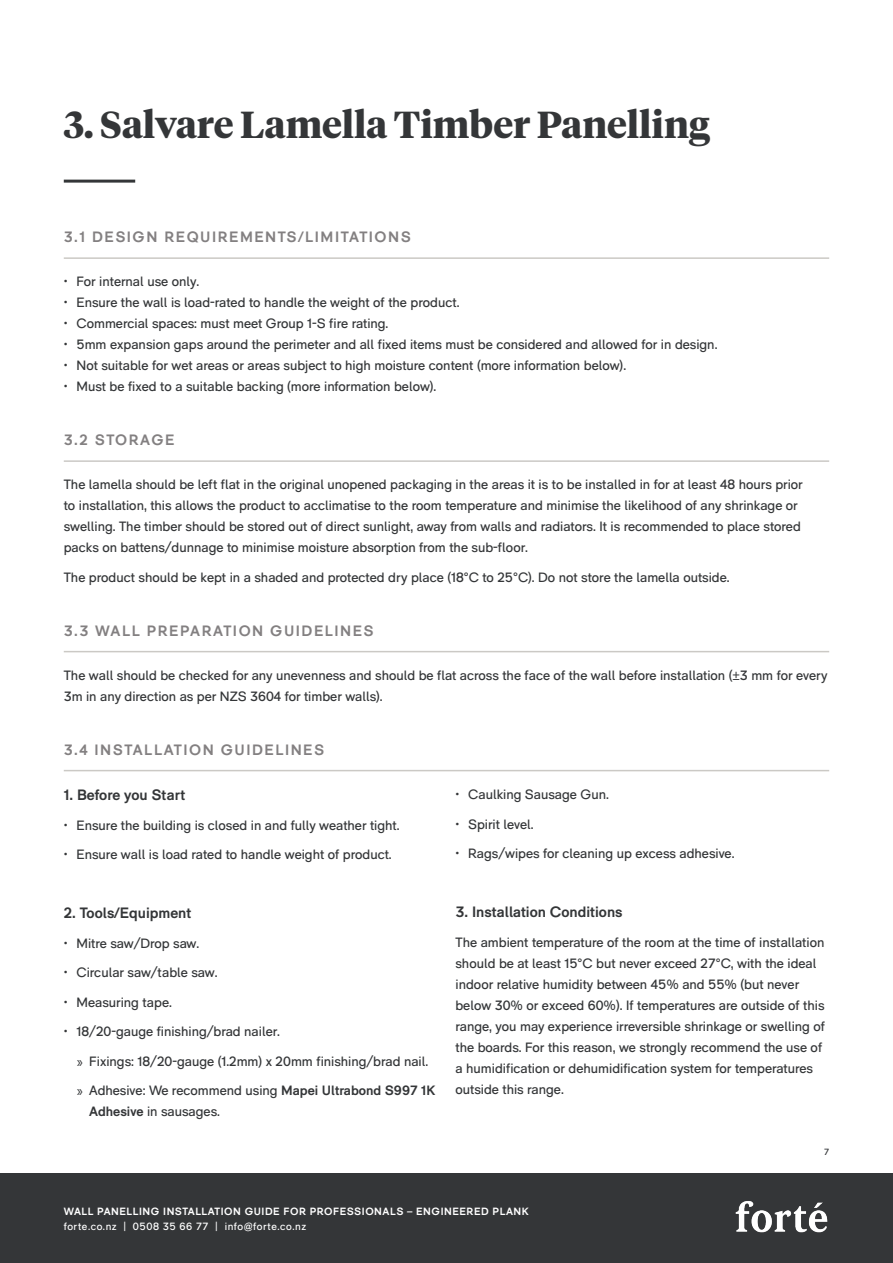
<style>
.page{position:relative;width:893px;height:1263px;background:#fff}
.page>*{position:absolute;margin:0;border:0;box-sizing:border-box;transform-origin:0 0}
.t1{font:700 37.5px "Tiempos Headline";color:#343638}
.t2{font:700 15px "RM Pro";letter-spacing:.1em;color:#838081}
.t3{font:700 15px "RM Pro";color:#343638}
.t4{font:13.5px/21px "RM Pro";color:#343638}
.t5{font:700 10.5px "RM Pro";letter-spacing:.05em;color:#fff}
.t6{font:10.5px "RM Pro";letter-spacing:.05em;color:#fff}
.t7{font:9px "RM Pro";color:#343638}
.s1{font-weight:700}
</style>
<div class="page">
<div style="left:0;top:1173px;width:893px;height:90px;background:#343638"></div>
<img style="left:735px;top:1201px;width:93px;height:32px">
<hr style="left:64px;top:180px;width:71px;height:3px;background:#343638">
<hr style="left:64px;top:257px;width:765px;height:2px;background:#cbc9c5">
<hr style="left:64px;top:460px;width:765px;height:2px;background:#cbc9c5">
<hr style="left:64px;top:651px;width:765px;height:1px;background:#cbc9c5">
<hr style="left:64px;top:770px;width:765px;height:1px;background:#cbc9c5">
<p class="t1" style="left:64px;top:99px;width:648px">3. Salvare Lamella Timber Panelling</p>
<p class="t2" style="left:64px;top:228px;width:349px">3.1 DESIGN REQUIREMENTS/LIMITATIONS</p>
<p class="t4" style="left:64px;top:271px;width:137px">• For internal use only.</p>
<p class="t4" style="left:64px;top:292px;width:397px">• Ensure the wall is load-rated to handle the weight of the product.</p>
<p class="t4" style="left:64px;top:313px;width:326px">• Commercial spaces: must meet Group 1-S fire rating.</p>
<p class="t4" style="left:64px;top:334px;width:655px">• 5mm expansion gaps around the perimeter and all fixed items must be considered and allowed for in design.</p>
<p class="t4" style="left:64px;top:355px;width:564px">• Not suitable for wet areas or areas subject to high moisture content (more information below).</p>
<p class="t4" style="left:64px;top:376px;width:374px">• Must be fixed to a suitable backing (more information below).</p>
<p class="t2" style="left:64px;top:431px;width:112px">3.2 STORAGE</p>
<p class="t4" style="left:64px;top:474px;width:740px">The lamella should be left flat in the original unopened packaging in the areas it is to be installed in for at least 48 hours prior to installation, this allows the product to acclimatise to the room temperature and minimise the likelihood of any shrinkage or swelling. The timber should be stored out of direct sunlight, away from walls and radiators. It is recommended to place stored packs on battens/dunnage to minimise moisture absorption from the sub-floor.</p>
<p class="t4" style="left:64px;top:567px;width:667px">The product should be kept in a shaded and protected dry place (18°C to 25°C). Do not store the lamella outside.</p>
<p class="t2" style="left:64px;top:621px;width:311px">3.3 WALL PREPARATION GUIDELINES</p>
<p class="t4" style="left:64px;top:665px;width:765px">The wall should be checked for any unevenness and should be flat across the face of the wall before installation (±3 mm for every<br>3m in any direction as per NZS 3604 for timber walls).</p>
<p class="t2" style="left:64px;top:740px;width:262px">3.4 INSTALLATION GUIDELINES</p>
<p class="t3" style="left:64px;top:786px;width:123px">1. Before you Start</p>
<p class="t4" style="left:64px;top:815px;width:337px">• Ensure the building is closed in and fully weather tight.</p>
<p class="t4" style="left:64px;top:844px;width:330px">• Ensure wall is load rated to handle weight of product.</p>
<p class="t3" style="left:64px;top:904px;width:129px">2. Tools/Equipment</p>
<p class="t4" style="left:64px;top:933px;width:137px">• Mitre saw/Drop saw.</p>
<p class="t4" style="left:64px;top:962px;width:155px">• Circular saw/table saw.</p>
<p class="t4" style="left:64px;top:992px;width:110px">• Measuring tape.</p>
<p class="t4" style="left:64px;top:1021px;width:218px">• 18/20-gauge finishing/brad nailer.</p>
<p class="t4" style="left:77px;top:1051px;width:353px">» Fixings: 18/20-gauge (1.2mm) x 20mm finishing/brad nail.</p>
<p class="t4" style="left:89px;top:1080px;width:348px;text-indent:-13px">» Adhesive: We recommend using <span class="s1">Mapei Ultrabond S997 1K<br>Adhesive</span> in sausages.</p>
<p class="t4" style="left:455px;top:784px;width:155px">• Caulking Sausage Gun.</p>
<p class="t4" style="left:455px;top:814px;width:80px">• Spirit level.</p>
<p class="t4" style="left:455px;top:843px;width:281px">• Rags/wipes for cleaning up excess adhesive.</p>
<p class="t3" style="left:455px;top:903px;width:168px">3. Installation Conditions</p>
<p class="t4" style="left:455px;top:932px;width:371px">The ambient temperature of the room at the time of installation should be at least 15°C but never exceed 27°C, with the ideal indoor relative humidity between 45% and 55% (but never below 30% or exceed 60%). If temperatures are outside of this range, you may experience irreversible shrinkage or swelling of the boards. For this reason, we strongly recommend the use of a humidification or dehumidification system for temperatures outside this range.</p>
<p class="t7" style="left:824px;top:1146px;width:7px">7</p>
<p class="t5" style="left:64px;top:1204px;width:466px">WALL PANELLING INSTALLATION GUIDE FOR PROFESSIONALS – ENGINEERED PLANK</p>
<p class="t6" style="left:64px;top:1219px;width:244px">forte.co.nz | 0508 35 66 77 | info@forte.co.nz</p>
</div>
